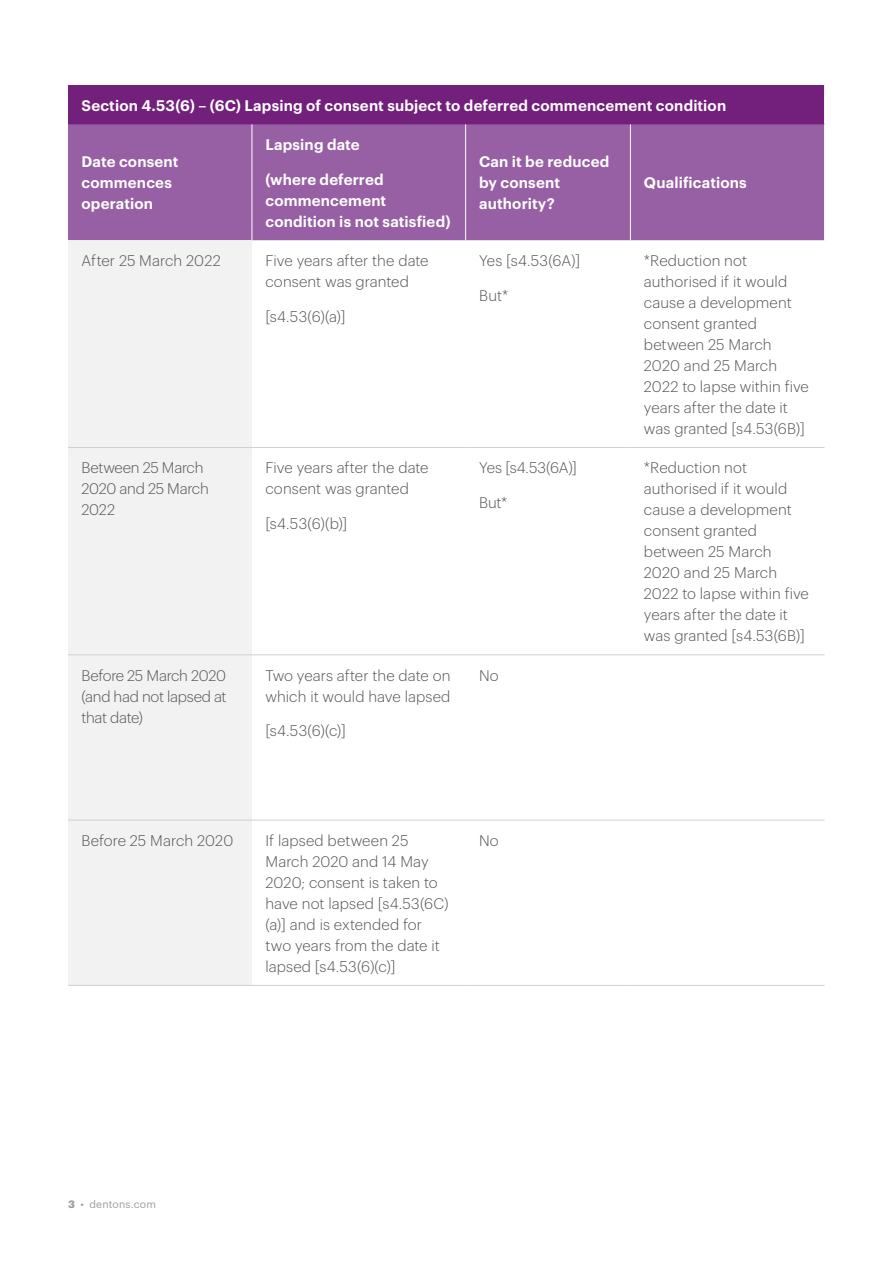
<style>
.page{position:relative;width:893px;height:1263px;background:#fff}
.page>*{position:absolute;margin:0;border:0;box-sizing:border-box;transform-origin:0 0}
.t1{font:300 15px/21px "Dentons Sans";letter-spacing:.005em;color:#555454}
.t2{font:600 15px/21px "Dentons Sans";letter-spacing:.01em;color:#fff}
.t3{font:300 15px/21px "Dentons Sans";letter-spacing:-.02em;color:#555454}
.t4{font:10.5px "Dentons Sans";letter-spacing:.015em;color:#9d9d9c}
.s1{font-weight:700}
</style>
<div class="page">
<div style="left:68px;top:85px;width:757px;height:39px;background:#73207d"></div>
<div style="left:68px;top:124px;width:756px;height:116px;background:#9860a4"></div>
<div style="left:68px;top:240px;width:184px;height:745px;background:#f2f2f2"></div>
<hr style="left:252px;top:124px;width:1px;height:116px;background:#fff">
<hr style="left:465px;top:124px;width:1px;height:116px;background:#fff">
<hr style="left:630px;top:124px;width:1px;height:116px;background:#fff">
<hr style="left:68px;top:447px;width:184px;height:1px;background:#d0d0d0">
<hr style="left:252px;top:447px;width:214px;height:1px;background:#d0d0d0">
<hr style="left:466px;top:447px;width:164px;height:1px;background:#d0d0d0">
<hr style="left:630px;top:447px;width:195px;height:1px;background:#d0d0d0">
<hr style="left:68px;top:654px;width:184px;height:1px;background:#d0d0d0">
<hr style="left:252px;top:654px;width:214px;height:1px;background:#d0d0d0">
<hr style="left:466px;top:654px;width:164px;height:1px;background:#d0d0d0">
<hr style="left:630px;top:654px;width:195px;height:1px;background:#d0d0d0">
<hr style="left:68px;top:820px;width:184px;height:1px;background:#d0d0d0">
<hr style="left:252px;top:820px;width:214px;height:1px;background:#d0d0d0">
<hr style="left:466px;top:820px;width:164px;height:1px;background:#d0d0d0">
<hr style="left:630px;top:820px;width:195px;height:1px;background:#d0d0d0">
<hr style="left:68px;top:985px;width:184px;height:1px;background:#d0d0d0">
<hr style="left:252px;top:985px;width:214px;height:1px;background:#d0d0d0">
<hr style="left:466px;top:985px;width:164px;height:1px;background:#d0d0d0">
<hr style="left:630px;top:985px;width:195px;height:1px;background:#d0d0d0">
<hr style="left:824px;top:85px;width:1px;height:39px;background:#fff">
<p class="t2" style="left:82px;top:94px;width:646px">Section 4.53(6) – (6C) Lapsing of consent subject to deferred commencement condition</p>
<p class="t2" style="left:82px;top:150px;width:98px">Date consent commences operation</p>
<p class="t2" style="left:265px;top:133px;width:96px">Lapsing date</p>
<p class="t2" style="left:265px;top:167px;width:187px">(where deferred commencement condition is not satisfied)</p>
<p class="t1" style="left:82px;top:249px;width:141px">After 25 March 2022</p>
<p class="t1" style="left:265px;top:249px;width:165px">Five years after the date consent was granted</p>
<p class="t1" style="left:265px;top:304px;width:82px">[s4.53(6)(a)]</p>
<p class="t2" style="left:479px;top:150px;width:132px">Can it be reduced by consent authority?</p>
<p class="t1" style="left:479px;top:249px;width:103px">Yes [s4.53(6A)]</p>
<p class="t1" style="left:479px;top:283px;width:31px">But*</p>
<p class="t3" style="left:82px;top:456px;width:129px">Between 25 March<br>2020 and 25 March<br>2022</p>
<p class="t1" style="left:265px;top:456px;width:165px">Five years after the date consent was granted</p>
<p class="t1" style="left:265px;top:512px;width:83px">[s4.53(6)(b)]</p>
<p class="t1" style="left:479px;top:456px;width:99px">Yes [s4.53(6A)]</p>
<p class="t1" style="left:479px;top:491px;width:30px">But*</p>
<p class="t1" style="left:82px;top:663px;width:147px;text-align:justify">Before 25 March 2020 (and had not lapsed at that date)</p>
<p class="t1" style="left:265px;top:663px;width:186px">Two years after the date on which it would have lapsed</p>
<p class="t1" style="left:265px;top:719px;width:82px">[s4.53(6)(c)]</p>
<p class="t1" style="left:479px;top:663px;width:21px">No</p>
<p class="t2" style="left:644px;top:171px;width:104px">Qualifications</p>
<p class="t1" style="left:644px;top:249px;width:166px">*Reduction not authorised if it would cause a development consent granted between 25 March<br>2020 and 25 March<br>2022 to lapse within five years after the date it was granted [s4.53(6B)]</p>
<p class="t1" style="left:644px;top:456px;width:166px">*Reduction not authorised if it would cause a development consent granted between 25 March<br>2020 and 25 March<br>2022 to lapse within five years after the date it was granted [s4.53(6B)]</p>
<p class="t1" style="left:82px;top:829px;width:153px">Before 25 March 2020</p>
<p class="t1" style="left:265px;top:829px;width:185px">If lapsed between 25<br>March 2020 and 14 May<br>2020; consent is taken to have not lapsed [s4.53(6C) (a)] and is extended for two years from the date it lapsed [s4.53(6)(c)]</p>
<p class="t1" style="left:479px;top:829px;width:21px">No</p>
<p class="t4" style="left:68px;top:1196px;width:89px"><span class="s1">3</span> • dentons.com</p>
</div>
